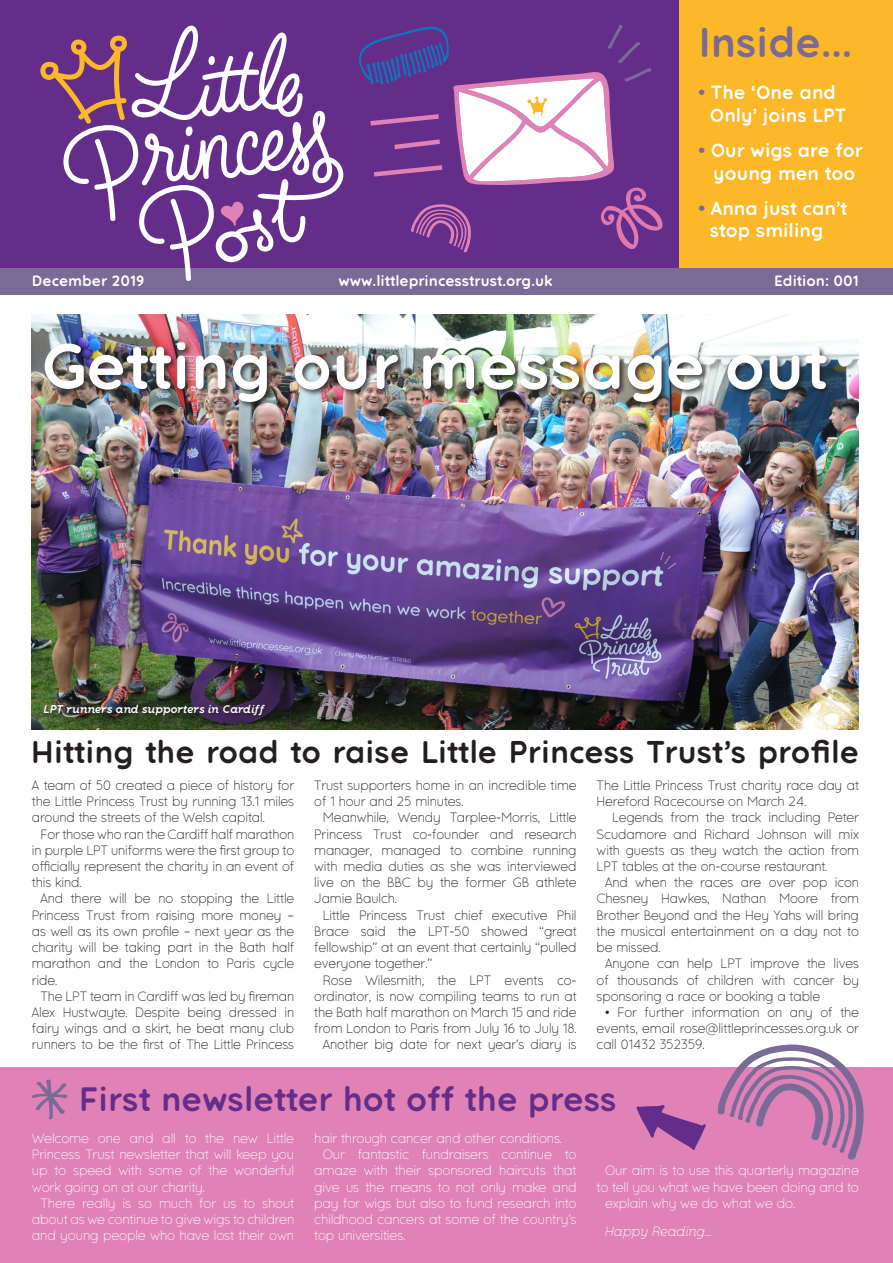
<style>
.page{position:relative;width:893px;height:1263px;background:#fff}
.page>*{position:absolute;margin:0;border:0;box-sizing:border-box;transform-origin:0 0}
.t1{font:700 64.95px "Quicksand Pro";color:#fff}
.t2{font:700 41.7px "Quicksand Pro";color:#796a97}
.t3{font:700 33.9px "Quicksand Pro";color:#642d89}
.t4{font:700 31.5px "Quicksand Pro";color:#231f20}
.t5{font:700 19.05px/23px "Quicksand Pro";color:#fff}
.t6{font:700 15px "Quicksand Pro";color:#fff}
.t7{font:300 13.5px/16.2px "Quicksand Pro";letter-spacing:-.005em;color:#231f20;text-align:justify}
.t8{font:300 13.5px "Quicksand Pro";letter-spacing:-.01em;color:#fff}
.t9{font:italic 300 13.5px "Quicksand Pro";letter-spacing:-.01em;color:#fff}
.t10{font:italic 700 11.25px "Quicksand Pro";color:#fff}
.s1{color:#796a97}
</style>
<div class="page">
<div style="left:0;top:1067px;width:893px;height:196px;background:#e082b5"></div>
<img style="left:32px;top:314px;width:827px;height:415px">
<div style="left:0;top:0;width:679px;height:287px;background:#642d89"></div>
<div style="left:679px;top:0;width:214px;height:287px;background:#fcb828"></div>
<div style="left:0;top:268px;width:893px;height:26px;background:#796a97"></div>
<div style="left:43px;top:341px;width:791px;height:68px;background:#231f20;opacity:.75"></div>
<svg style="left:40px;top:26px;width:304px;height:255px"></svg>
<svg style="left:359px;top:24px;width:304px;height:228px"></svg>
<svg style="left:718px;top:1044px;width:146px;height:116px"></svg>
<svg style="left:636px;top:1105px;width:70px;height:45px"></svg>
<svg style="left:32px;top:1079px;width:36px;height:40px"></svg>
<div style="left:44px;top:704px;width:224px;height:14px;background:#231f20;opacity:.75"></div>
<p class="t6" style="left:32px;top:271px;width:114px">December 2019</p>
<p class="t6" style="left:338px;top:271px;width:215px">www.littleprincesstrust.org.uk</p>
<p class="t2" style="left:698px;top:15px;width:155px">Inside...</p>
<p class="t5" style="left:710px;top:81px;width:138px;text-indent:-11px"><span class="s1">•</span> The ‘One and<br>Only’ joins LPT</p>
<p class="t5" style="left:698px;top:139px;width:166px;text-align:center"><span class="s1">•</span> Our wigs are for young men too</p>
<p class="t5" style="left:710px;top:197px;width:139px;text-indent:-11px"><span class="s1">•</span> Anna just can’t stop smiling</p>
<p class="t6" style="left:774px;top:271px;width:86px">Edition: 001</p>
<p class="t1" style="left:41px;top:324px;width:788px">Getting our message out</p>
<p class="t10" style="left:44px;top:702px;width:223px">LPT runners and supporters in Cardiff</p>
<p class="t4" style="left:31px;top:732px;width:830px">Hitting the road to raise Little Princess Trust’s profile</p>
<p class="t7" style="left:32px;top:777px;width:264px">A team of 50 created a piece of history for</p>
<p class="t7" style="left:32px;top:793px;width:264px">the Little Princess Trust by running 13.1 miles</p>
<p class="t7" style="left:32px;top:810px;width:234px">around the streets of the Welsh capital.</p>
<p class="t7" style="left:40px;top:826px;width:255px">For those who ran the Cardiff half marathon</p>
<p class="t7" style="left:32px;top:842px;width:264px">in purple LPT uniforms were the first group to</p>
<p class="t7" style="left:32px;top:858px;width:264px">officially represent the charity in an event of</p>
<p class="t7" style="left:32px;top:874px;width:51px">this kind.</p>
<p class="t7" style="left:40px;top:891px;width:255px">And there will be no stopping the Little</p>
<p class="t7" style="left:32px;top:907px;width:264px">Princess Trust from raising more money –</p>
<p class="t7" style="left:32px;top:923px;width:264px">as well as its own profile – next year as the</p>
<p class="t7" style="left:32px;top:939px;width:264px">charity will be taking part in the Bath half</p>
<p class="t7" style="left:32px;top:955px;width:264px">marathon and the London to Paris cycle</p>
<p class="t7" style="left:32px;top:972px;width:27px">ride.</p>
<p class="t7" style="left:40px;top:988px;width:255px">The LPT team in Cardiff was led by fireman</p>
<p class="t7" style="left:32px;top:1004px;width:264px">Alex Hustwayte. Despite being dressed in</p>
<p class="t7" style="left:32px;top:1020px;width:264px">fairy wings and a skirt, he beat many club</p>
<p class="t7" style="left:32px;top:1036px;width:264px">runners to be the first of The Little Princess</p>
<p class="t7" style="left:314px;top:777px;width:264px">Trust supporters home in an incredible time</p>
<p class="t7" style="left:314px;top:793px;width:151px">of 1 hour and 25 minutes.</p>
<p class="t7" style="left:323px;top:810px;width:255px">Meanwhile, Wendy Tarplee-Morris, Little</p>
<p class="t7" style="left:314px;top:826px;width:264px">Princess Trust co-founder and research</p>
<p class="t7" style="left:314px;top:842px;width:264px">manager, managed to combine running</p>
<p class="t7" style="left:314px;top:858px;width:264px">with media duties as she was interviewed</p>
<p class="t7" style="left:314px;top:874px;width:264px">live on the BBC by the former GB athlete</p>
<p class="t7" style="left:314px;top:891px;width:84px">Jamie Baulch.</p>
<p class="t7" style="left:323px;top:907px;width:255px">Little Princess Trust chief executive Phil</p>
<p class="t7" style="left:314px;top:923px;width:264px">Brace said the LPT-50 showed “great</p>
<p class="t7" style="left:314px;top:939px;width:264px">fellowship” at an event that certainly “pulled</p>
<p class="t7" style="left:314px;top:955px;width:119px">everyone together.”</p>
<p class="t7" style="left:323px;top:972px;width:255px">Rose Wilesmith, the LPT events co-</p>
<p class="t7" style="left:314px;top:988px;width:264px">ordinator, is now compiling teams to run at</p>
<p class="t7" style="left:314px;top:1004px;width:264px">the Bath half marathon on March 15 and ride</p>
<p class="t7" style="left:314px;top:1020px;width:264px">from London to Paris from July 16 to July 18.</p>
<p class="t7" style="left:323px;top:1036px;width:255px">Another big date for next year’s diary is</p>
<p class="t7" style="left:597px;top:777px;width:264px">The Little Princess Trust charity race day at</p>
<p class="t7" style="left:597px;top:793px;width:211px">Hereford Racecourse on March 24.</p>
<p class="t7" style="left:612px;top:810px;width:248px">Legends from the track including Peter</p>
<p class="t7" style="left:597px;top:826px;width:264px">Scudamore and Richard Johnson will mix</p>
<p class="t7" style="left:597px;top:842px;width:264px">with guests as they watch the action from</p>
<p class="t7" style="left:597px;top:858px;width:232px">LPT tables at the on-course restaurant.</p>
<p class="t7" style="left:605px;top:874px;width:255px">And when the races are over pop icon</p>
<p class="t7" style="left:597px;top:891px;width:264px">Chesney Hawkes, Nathan Moore from</p>
<p class="t7" style="left:597px;top:907px;width:264px">Brother Beyond and the Hey Yahs will bring</p>
<p class="t7" style="left:597px;top:923px;width:264px">the musical entertainment on a day not to</p>
<p class="t7" style="left:597px;top:939px;width:65px">be missed.</p>
<p class="t7" style="left:605px;top:955px;width:255px">Anyone can help LPT improve the lives</p>
<p class="t7" style="left:597px;top:972px;width:264px">of thousands of children with cancer by</p>
<p class="t7" style="left:597px;top:988px;width:225px">sponsoring a race or booking a table</p>
<p class="t7" style="left:597px;top:1004px;width:264px;text-indent:9px">• For further information on any of the events, email rose@littleprincesses.org.uk or call 01432 352359.</p>
<p class="t3" style="left:79px;top:1077px;width:540px">First newsletter hot off the press</p>
<p class="t8" style="left:32px;top:1130px;width:264px">Welcome one and all to the new Little</p>
<p class="t8" style="left:32px;top:1146px;width:264px">Princess Trust newsletter that will keep you</p>
<p class="t8" style="left:32px;top:1162px;width:264px">up to speed with some of the wonderful</p>
<p class="t8" style="left:32px;top:1178px;width:175px">work going on at our charity.</p>
<p class="t8" style="left:40px;top:1194px;width:255px">There really is so much for us to shout</p>
<p class="t8" style="left:32px;top:1211px;width:264px">about as we continue to give wigs to children</p>
<p class="t8" style="left:32px;top:1227px;width:264px">and young people who have lost their own</p>
<p class="t8" style="left:314px;top:1130px;width:249px">hair through cancer and other conditions.</p>
<p class="t8" style="left:323px;top:1146px;width:255px">Our fantastic fundraisers continue to</p>
<p class="t8" style="left:314px;top:1162px;width:264px">amaze with their sponsored haircuts that</p>
<p class="t8" style="left:314px;top:1178px;width:264px">give us the means to not only make and</p>
<p class="t8" style="left:314px;top:1194px;width:264px">pay for wigs but also to fund research into</p>
<p class="t8" style="left:314px;top:1211px;width:264px">childhood cancers at some of the country’s</p>
<p class="t8" style="left:314px;top:1227px;width:93px">top universities.</p>
<p class="t8" style="left:605px;top:1162px;width:255px">Our aim is to use this quarterly magazine</p>
<p class="t8" style="left:597px;top:1178px;width:264px">to tell you what we have been doing and to</p>
<p class="t8" style="left:605px;top:1194px;width:192px">explain why we do what we do.</p>
<p class="t9" style="left:605px;top:1223px;width:109px">Happy Reading...</p>
</div>
